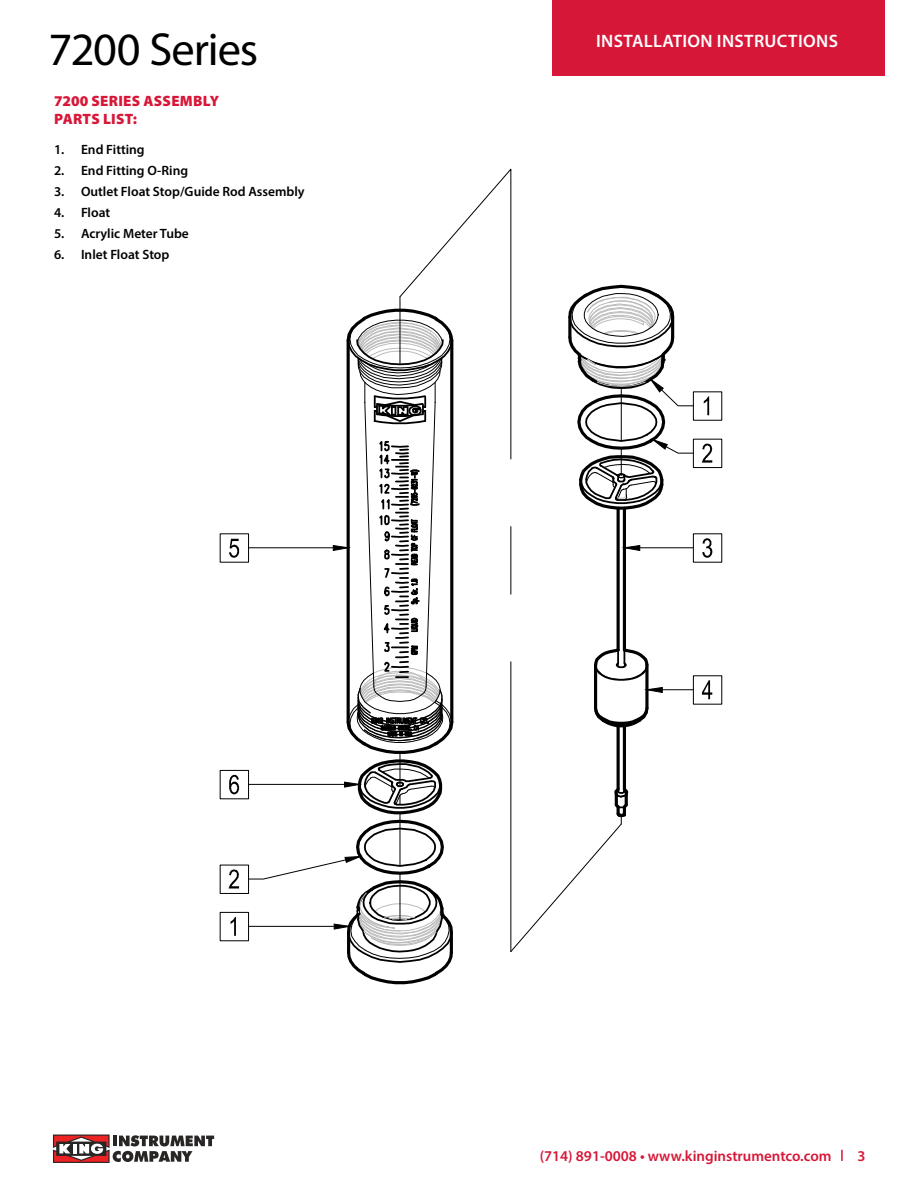
<style>
.page{position:relative;width:918px;height:1188px;background:#fff}
.page>*{position:absolute;margin:0;border:0;box-sizing:border-box;transform-origin:0 0}
.t1{font:46.5px "Myriad Pro";letter-spacing:-.02em;color:#000}
.t2{font:18.45px "Arial";color:#000}
.t3{font:600 18px "Myriad Pro";letter-spacing:.02em;color:#fff}
.t4{font:600 15px "Myriad Pro";color:#d71738}
.t5{font:900 15px/18px "Myriad Pro";letter-spacing:.02em;color:#d71738}
.t6{font:600 13.5px "Myriad Pro";color:#000}
</style>
<div class="page">
<svg style="left:841px;top:1150px;width:2px;height:11px"></svg>
<div style="left:552px;top:0;width:332px;height:76px;background:#d71738"></div>
<svg style="left:53px;top:1135px;width:161px;height:28px"></svg>
<svg style="left:229px;top:539px;width:10px;height:19px"></svg>
<svg style="left:704px;top:396px;width:5px;height:19px"></svg>
<div style="left:693px;top:439px;width:29px;height:29px;border:1px solid #000"></div>
<svg style="left:702px;top:444px;width:10px;height:19px"></svg>
<svg style="left:702px;top:538px;width:10px;height:20px"></svg>
<svg style="left:702px;top:680px;width:10px;height:19px"></svg>
<div style="left:220px;top:770px;width:29px;height:29px;border:1px solid #000"></div>
<svg style="left:229px;top:775px;width:10px;height:19px"></svg>
<div style="left:220px;top:865px;width:29px;height:29px;border:1px solid #000"></div>
<svg style="left:229px;top:870px;width:10px;height:19px"></svg>
<svg style="left:248px;top:168px;width:446px;height:817px"></svg>
<div style="left:220px;top:912px;width:29px;height:29px;border:1px solid #000"></div>
<svg style="left:231px;top:917px;width:5px;height:19px"></svg>
<h1 class="t1" style="left:49px;top:20px;width:211px">7200 Series</h1>
<h3 class="t3" style="left:596px;top:29px;width:243px">INSTALLATION INSTRUCTIONS</h3>
<p class="t5" style="left:54px;top:91px;width:167px">7200 SERIES ASSEMBLY<br>PARTS LIST:</p>
<p class="t6" style="left:54px;top:141px;width:92px">1. End Fitting</p>
<p class="t6" style="left:54px;top:162px;width:136px">2. End Fitting O-Ring</p>
<p class="t6" style="left:54px;top:183px;width:252px">3. Outlet Float Stop/Guide Rod Assembly</p>
<p class="t6" style="left:54px;top:204px;width:58px">4. Float</p>
<p class="t6" style="left:54px;top:225px;width:136px">5. Acrylic Meter Tube</p>
<p class="t6" style="left:54px;top:246px;width:117px">6. Inlet Float Stop</p>
<h2 class="t2" style="left:5px;top:244px;width:110px">LOAT STOP/</h2>
<p class="t4" style="left:540px;top:1146px;width:293px">(714) 891-0008 • www.kinginstrumentco.com</p>
<p class="t4" style="left:857px;top:1147px;width:10px">3</p>
</div>
